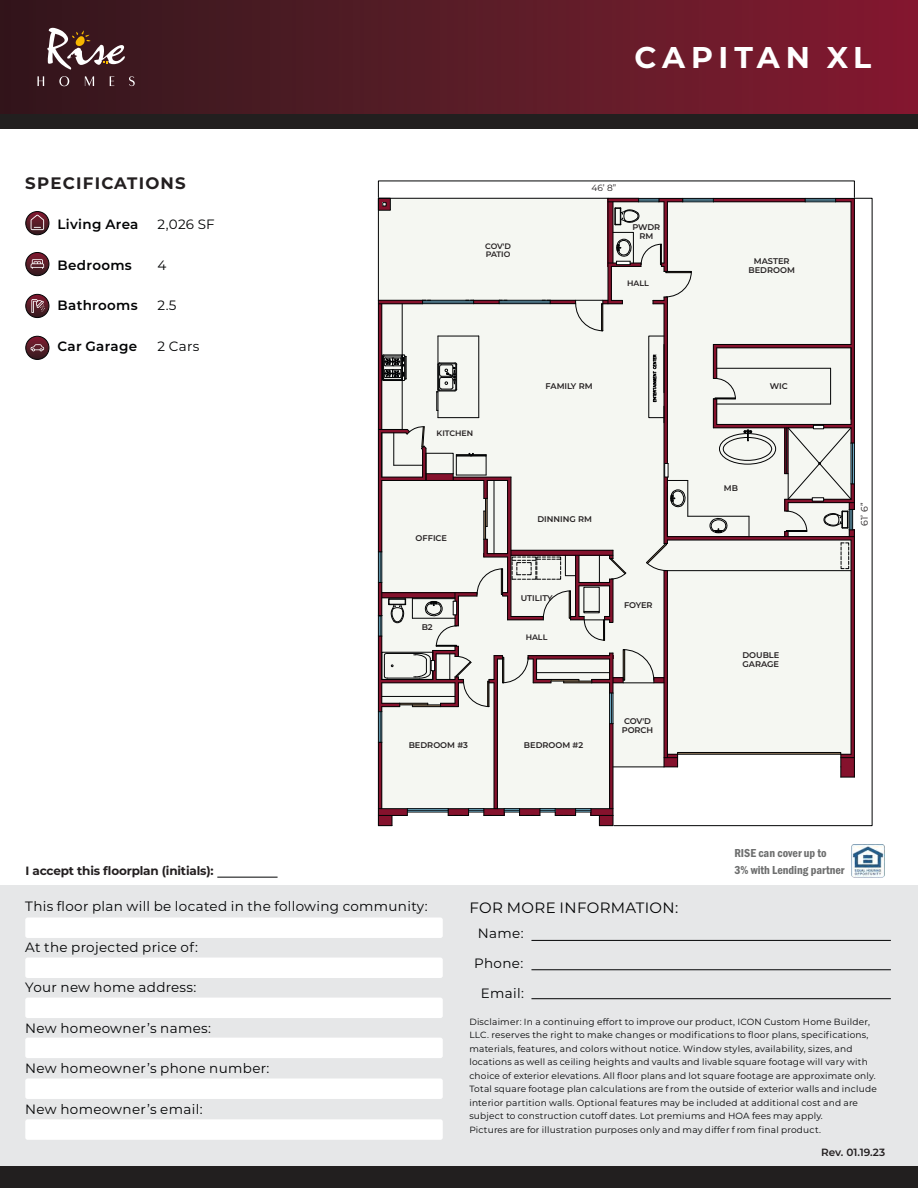
<style>
.page{position:relative;width:918px;height:1188px;background:#fff}
.page>*{position:absolute;margin:0;border:0;box-sizing:border-box;transform-origin:0 0}
.t1{font:700 30px "Montserrat";letter-spacing:.19em;color:#fff}
.t2{font:700 16.65px "Montserrat";letter-spacing:.075em;color:#231f20}
.t3{font:15px "Montserrat";letter-spacing:.025em;color:#020304}
.t4{font:13.5px "Montserrat";letter-spacing:.025em;color:#020304}
.t5{font:600 13.5px "Montserrat";letter-spacing:.025em;color:#020304}
.t6{font:600 condensed 12px/17.1px "Franklin Gothic";color:#6d6e6e}
.t7{font:700 12px "Montserrat";letter-spacing:-.015em;color:#231f20}
.t8{font:600 10.5px "Montserrat";color:#231f20}
.t9{font:9.45px "Montserrat";color:#231f20}
.t10{font:9px/13.5px "Montserrat";letter-spacing:.025em;color:#020304}
.t11{font:9px "Montserrat";color:#231f20}
.t12{font:600 8.25px/9.4px "Montserrat";color:#231f20;text-align:center}
.t13{font:600 7.95px "Montserrat";color:#231f20}
</style>
<div class="page">
<div style="left:0;top:0;width:918px;height:114px;background:linear-gradient(to right,#31191c,#821b30)"></div>
<div style="left:0;top:114px;width:918px;height:15px;background:#221f1f"></div>
<div style="left:0;top:1166px;width:918px;height:22px;background:#221f1f"></div>
<div style="left:0;top:885px;width:918px;height:281px;background:#e6e7e8"></div>
<div style="left:25px;top:918px;width:418px;height:20px;background:#fff;border-radius:2px"></div>
<div style="left:25px;top:958px;width:418px;height:20px;background:#fff;border-radius:2px"></div>
<div style="left:25px;top:998px;width:418px;height:20px;background:#fff;border-radius:2px"></div>
<div style="left:25px;top:1038px;width:418px;height:20px;background:#fff;border-radius:2px"></div>
<div style="left:25px;top:1078px;width:418px;height:21px;background:#fff;border-radius:2px"></div>
<div style="left:25px;top:1119px;width:418px;height:21px;background:#fff;border-radius:2px"></div>
<hr style="left:531px;top:940px;width:360px;height:1px;background:#020304">
<hr style="left:531px;top:969px;width:360px;height:1px;background:#020304">
<hr style="left:531px;top:998px;width:360px;height:1px;background:#020304">
<svg style="left:26px;top:212px;width:23px;height:23px"></svg>
<div style="left:25px;top:211px;width:24px;height:24px;border:1px solid #020304;border-radius:50%"></div>
<svg style="left:26px;top:252px;width:23px;height:24px"></svg>
<div style="left:25px;top:252px;width:24px;height:24px;border:1px solid #020304;border-radius:50%"></div>
<svg style="left:26px;top:294px;width:23px;height:24px"></svg>
<div style="left:25px;top:294px;width:24px;height:24px;border:1px solid #020304;border-radius:50%"></div>
<svg style="left:26px;top:336px;width:23px;height:23px"></svg>
<div style="left:25px;top:336px;width:24px;height:24px;border:1px solid #020304;border-radius:50%"></div>
<svg style="left:31px;top:215px;width:13px;height:15px"></svg>
<svg style="left:31px;top:259px;width:13px;height:10px"></svg>
<svg style="left:31px;top:344px;width:13px;height:7px"></svg>
<svg style="left:31px;top:299px;width:14px;height:14px"></svg>
<div style="left:379px;top:199px;width:234px;height:617px;background:#f5f7f2"></div>
<div style="left:378px;top:198px;width:12px;height:12px;background:#85122d"></div>
<hr style="left:378px;top:300px;width:45px;height:4px;background:#85122d">
<hr style="left:378px;top:300px;width:4px;height:252px;background:#85122d">
<hr style="left:378px;top:742px;width:4px;height:84px;background:#85122d">
<hr style="left:494px;top:656px;width:3px;height:159px;background:#85122d">
<hr style="left:610px;top:724px;width:3px;height:102px;background:#85122d">
<div style="left:608px;top:198px;width:5px;height:68px;background:#85122d"></div>
<hr style="left:423px;top:300px;width:51px;height:4px;background:#4d7587">
<hr style="left:499px;top:300px;width:51px;height:4px;background:#4d7587">
<svg style="left:379px;top:712px;width:3px;height:30px"></svg>
<hr style="left:407px;top:809px;width:41px;height:3px;background:#8ed8f8">
<hr style="left:610px;top:693px;width:3px;height:31px;background:#8ed8f8">
<hr style="left:378px;top:742px;width:1px;height:84px;background:#020304">
<hr style="left:381px;top:304px;width:1px;height:125px;background:#020304">
<hr style="left:378px;top:300px;width:1px;height:252px;background:#020304">
<hr style="left:499px;top:303px;width:51px;height:1px;background:#020304">
<hr style="left:497px;top:659px;width:1px;height:150px;background:#020304">
<hr style="left:494px;top:683px;width:1px;height:126px;background:#020304">
<hr style="left:609px;top:724px;width:1px;height:85px;background:#020304">
<hr style="left:378px;top:303px;width:45px;height:1px;background:#020304">
<hr style="left:378px;top:300px;width:45px;height:1px;background:#020304">
<hr style="left:499px;top:300px;width:51px;height:1px;background:#020304">
<hr style="left:402px;top:304px;width:1px;height:125px;background:#020304">
<hr style="left:438px;top:336px;width:1px;height:82px;background:#020304">
<hr style="left:479px;top:336px;width:1px;height:82px;background:#020304">
<hr style="left:499px;top:302px;width:51px;height:1px;background:#020304">
<hr style="left:381px;top:742px;width:1px;height:67px;background:#020304">
<hr style="left:608px;top:198px;width:1px;height:106px;background:#020304">
<hr style="left:608px;top:201px;width:31px;height:1px;background:#020304">
<hr style="left:378px;top:712px;width:1px;height:30px;background:#020304">
<hr style="left:382px;top:712px;width:1px;height:30px;background:#020304">
<hr style="left:380px;top:712px;width:1px;height:30px;background:#020304">
<hr style="left:407px;top:810px;width:41px;height:1px;background:#020304">
<hr style="left:407px;top:808px;width:41px;height:1px;background:#020304">
<hr style="left:407px;top:812px;width:41px;height:1px;background:#020304">
<svg style="left:378px;top:808px;width:30px;height:18px"></svg>
<hr style="left:611px;top:693px;width:1px;height:31px;background:#020304">
<hr style="left:609px;top:693px;width:1px;height:31px;background:#020304">
<div style="left:378px;top:198px;width:13px;height:13px;border:1px solid #020304"></div>
<svg style="left:382px;top:202px;width:4px;height:4px"></svg>
<hr style="left:378px;top:198px;width:1px;height:102px;background:#020304">
<svg style="left:436px;top:363px;width:21px;height:48px"></svg>
<hr style="left:423px;top:303px;width:51px;height:1px;background:#020304">
<hr style="left:423px;top:300px;width:51px;height:1px;background:#020304">
<hr style="left:423px;top:302px;width:51px;height:1px;background:#020304">
<hr style="left:438px;top:417px;width:41px;height:1px;background:#020304">
<hr style="left:438px;top:336px;width:41px;height:1px;background:#020304">
<hr style="left:608px;top:198px;width:31px;height:1px;background:#020304">
<svg style="left:422px;top:300px;width:9px;height:4px"></svg>
<svg style="left:466px;top:300px;width:41px;height:4px"></svg>
<hr style="left:378px;top:198px;width:230px;height:1px;background:#020304">
<svg style="left:448px;top:808px;width:165px;height:18px"></svg>
<svg style="left:613px;top:198px;width:259px;height:628px"></svg>
<svg style="left:713px;top:378px;width:59px;height:83px"></svg>
<svg style="left:542px;top:232px;width:150px;height:99px"></svg>
<div style="left:666px;top:271px;width:25px;height:2px;border:1px solid #020304"></div>
<svg style="left:378px;top:426px;width:310px;height:286px"></svg>
<svg style="left:651px;top:354px;width:6px;height:48px"></svg>
<svg style="left:784px;top:427px;width:71px;height:142px"></svg>
<svg style="left:382px;top:354px;width:25px;height:27px"></svg>
<svg style="left:47px;top:28px;width:78px;height:42px"></svg>
<svg style="left:38px;top:76px;width:97px;height:10px"></svg>
<img style="left:851px;top:844px;width:34px;height:33px;border-radius:3px">
<hr style="left:217px;top:877px;width:61px;height:1px;background:#020304">
<h1 class="t1" style="left:635px;top:38px;width:238px">CAPITAN XL</h1>
<h2 class="t2" style="left:25px;top:172px;width:162px">SPECIFICATIONS</h2>
<p class="t11" style="left:591px;top:183px;width:26px">46’ 8”</p>
<h3 class="t5" style="left:58px;top:216px;width:82px">Living Area</h3>
<h3 class="t5" style="left:58px;top:257px;width:76px">Bedrooms</h3>
<h3 class="t5" style="left:58px;top:297px;width:82px">Bathrooms</h3>
<h3 class="t5" style="left:58px;top:338px;width:81px">Car Garage</h3>
<h3 class="t4" style="left:158px;top:216px;width:59px">2,026 SF</h3>
<h3 class="t4" style="left:158px;top:257px;width:10px">4</h3>
<h3 class="t4" style="left:158px;top:297px;width:20px">2.5</h3>
<h3 class="t4" style="left:158px;top:338px;width:43px">2 Cars</h3>
<p class="t13" style="left:485px;top:241px;width:27px">COV'D</p>
<p class="t13" style="left:486px;top:249px;width:26px">PATIO</p>
<p class="t12" style="left:545px;top:381px;width:49px">FAMILY RM</p>
<p class="t12" style="left:632px;top:222px;width:29px">PWDR<br>RM</p>
<p class="t13" style="left:627px;top:279px;width:23px">HALL</p>
<p class="t13" style="left:437px;top:428px;width:38px">KITCHEN</p>
<p class="t12" style="left:416px;top:533px;width:33px">OFFICE</p>
<p class="t12" style="left:422px;top:622px;width:12px">B2</p>
<p class="t12" style="left:537px;top:514px;width:56px">DINNING RM</p>
<p class="t12" style="left:521px;top:593px;width:33px">UTILITY</p>
<p class="t13" style="left:526px;top:633px;width:23px">HALL</p>
<p class="t12" style="left:624px;top:601px;width:30px">FOYER</p>
<p class="t12" style="left:749px;top:256px;width:48px">MASTER<br>BEDROOM</p>
<p class="t12" style="left:770px;top:381px;width:19px">WIC</p>
<p class="t12" style="left:724px;top:484px;width:16px">MB</p>
<p class="t12" style="left:742px;top:650px;width:39px">DOUBLE</p>
<p class="t12" style="left:743px;top:660px;width:38px">GARAGE</p>
<p class="t9" style="left:859px;top:526px;width:25px;rotate:-90deg">61’ 6”</p>
<h3 class="t7" style="left:26px;top:864px;width:190px">I accept this floorplan (initials):</h3>
<p class="t12" style="left:409px;top:741px;width:61px">BEDROOM #3</p>
<p class="t12" style="left:524px;top:741px;width:61px">BEDROOM #2</p>
<p class="t12" style="left:622px;top:716px;width:33px;text-align:left">COV'D<br>PORCH</p>
<h3 class="t6" style="left:734px;top:845px;width:112px">RISE can cover up to<br>3% with Lending partner</h3>
<h3 class="t4" style="left:25px;top:898px;width:404px">This floor plan will be located in the following community:</h3>
<h3 class="t4" style="left:25px;top:939px;width:174px">At the projected price of:</h3>
<h3 class="t4" style="left:25px;top:979px;width:173px">Your new home address:</h3>
<h3 class="t4" style="left:25px;top:1020px;width:187px">New homeowner’s names:</h3>
<h3 class="t4" style="left:25px;top:1060px;width:246px">New homeowner’s phone number:</h3>
<h3 class="t4" style="left:25px;top:1101px;width:179px">New homeowner’s email:</h3>
<h3 class="t3" style="left:469px;top:898px;width:210px">FOR MORE INFORMATION:</h3>
<h3 class="t4" style="left:478px;top:925px;width:47px">Name:</h3>
<h3 class="t4" style="left:474px;top:955px;width:51px">Phone:</h3>
<h3 class="t4" style="left:481px;top:985px;width:45px">Email:</h3>
<p class="t10" style="left:469px;top:1015px;width:409px">Disclaimer: In a continuing effort to improve our product, ICON Custom Home Builder, LLC. reserves the right to make changes or modifications to floor plans, specifications, materials, features, and colors without notice. Window styles, availability, sizes, and locations as well as ceiling heights and vaults and livable square footage will vary with choice of exterior elevations. All floor plans and lot square footage are approximate only.<br>Total square footage plan calculations are f rom the outside of exterior walls and include interior partition walls. Optional features may be included at additional cost and are subject to construction cutoff dates. Lot premiums and HOA fees may apply.<br>Pictures are for illustration purposes only and may differ f rom final product.</p>
<p class="t8" style="left:821px;top:1146px;width:66px">Rev. 01.19.23</p>
</div>
